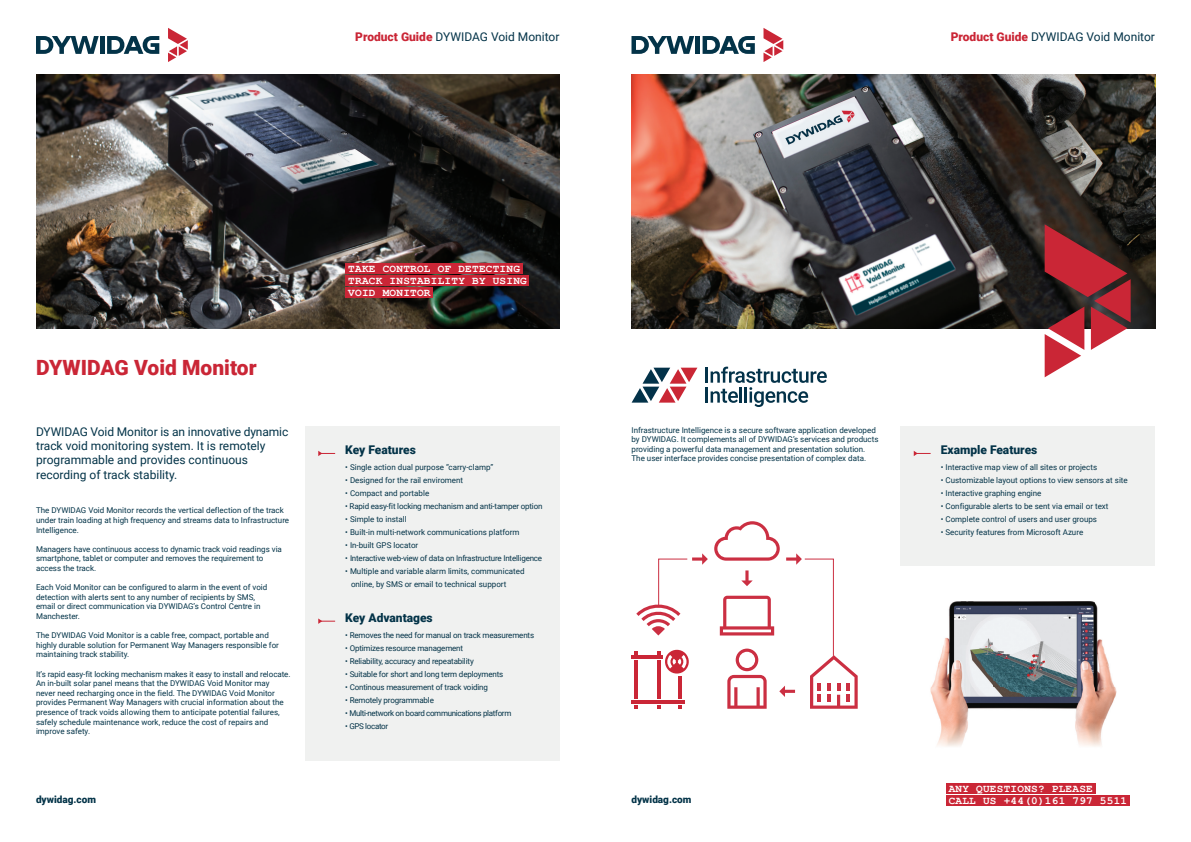
<style>
.page{position:relative;width:1191px;height:842px;background:#fff}
.page>*{position:absolute;margin:0;border:0;box-sizing:border-box;transform-origin:0 0}
.t1{font:900 21px "Roboto";color:#ca2636}
.t2{font:12px/14.4px "Roboto";color:#033348}
.t3{font:900 12px "Roboto";color:#033348}
.t4{font:700 11px/12px "Courier New";letter-spacing:.025em;color:#fff}
.t5{font:900 10px "Roboto";color:#033348}
.t6{font:8px/9.6px "Roboto";color:#033348}
.t7{font:8px "Roboto";letter-spacing:-.02em;color:#033348}
.t8{font:8px "Roboto";letter-spacing:-.025em;color:#033348}
.t9{font:8px "Roboto";letter-spacing:-.04em;color:#033348}
.s1{font-weight:900;color:#ca2636}
</style>
<div class="page">
<svg style="left:36px;top:36px;width:63px;height:18px"></svg>
<hr style="left:100px;top:36px;width:4px;height:18px;background:#033348">
<svg style="left:107px;top:36px;width:52px;height:18px"></svg>
<svg style="left:168px;top:28px;width:20px;height:34px"></svg>
<svg style="left:631px;top:36px;width:63px;height:18px"></svg>
<div style="left:695px;top:36px;width:5px;height:18px;background:#033348"></div>
<svg style="left:702px;top:36px;width:53px;height:18px"></svg>
<svg style="left:763px;top:28px;width:20px;height:34px"></svg>
<div style="left:305px;top:426px;width:254px;height:335px;background:#f0f1f0"></div>
<svg style="left:318px;top:451px;width:17px;height:5px"></svg>
<svg style="left:318px;top:618px;width:17px;height:6px"></svg>
<div style="left:900px;top:426px;width:255px;height:140px;background:#f0f1f0"></div>
<svg style="left:913px;top:451px;width:17px;height:5px"></svg>
<hr style="left:705px;top:368px;width:3px;height:15px;background:#033249">
<hr style="left:705px;top:388px;width:3px;height:15px;background:#033249">
<svg style="left:710px;top:367px;width:117px;height:40px"></svg>
<svg style="left:631px;top:368px;width:66px;height:35px"></svg>
<img style="left:36px;top:74px;width:523px;height:254px">
<img style="left:631px;top:74px;width:524px;height:254px">
<svg style="left:1044px;top:224px;width:86px;height:153px"></svg>
<img style="left:930px;top:601px;width:187px;height:146px">
<hr style="left:631px;top:656px;width:32px;height:3px;background:#ca2636">
<hr style="left:631px;top:700px;width:54px;height:3px;background:#ca2636">
<svg style="left:679px;top:705px;width:3px;height:4px"></svg>
<svg style="left:657px;top:705px;width:3px;height:4px"></svg>
<svg style="left:635px;top:705px;width:3px;height:4px"></svg>
<hr style="left:657px;top:661px;width:3px;height:38px;background:#ca2636">
<hr style="left:679px;top:676px;width:3px;height:23px;background:#ca2636">
<hr style="left:635px;top:661px;width:3px;height:38px;background:#ca2636">
<svg style="left:657px;top:649px;width:32px;height:26px"></svg>
<svg style="left:636px;top:553px;width:72px;height:82px"></svg>
<svg style="left:714px;top:521px;width:143px;height:188px"></svg>
<div style="left:945px;top:783px;width:150px;height:11px;background:#ca2636"></div>
<div style="left:945px;top:795px;width:184px;height:11px;background:#ca2636"></div>
<div style="left:345px;top:264px;width:177px;height:10px;background:#ca2636"></div>
<div style="left:345px;top:276px;width:184px;height:10px;background:#ca2636"></div>
<div style="left:345px;top:288px;width:88px;height:10px;background:#ca2636"></div>
<h2 class="t2" style="left:355px;top:29px;width:206px"><span class="s1">Product Guide</span> DYWIDAG Void Monitor</h2>
<h2 class="t2" style="left:950px;top:29px;width:206px"><span class="s1">Product Guide</span> DYWIDAG Void Monitor</h2>
<h1 class="t1" style="left:36px;top:353px;width:222px">DYWIDAG Void Monitor</h1>
<h2 class="t2" style="left:36px;top:424px;width:254px">DYWIDAG Void Monitor is an innovative dynamic track void monitoring system. It is remotely programmable and provides continuous recording of track stability.</h2>
<p class="t6" style="left:36px;top:505px;width:255px">The DYWIDAG Void Monitor records the vertical deflection of the track under train loading at high frequency and streams data to Infrastructure<br>Intelligence.</p>
<p class="t6" style="left:36px;top:544px;width:247px">Managers have continuous access to dynamic track void readings via smartphone, tablet or computer and removes the requirement to access the track.</p>
<p class="t6" style="left:36px;top:582px;width:233px">Each Void Monitor can be configured to alarm in the event of void detection with alerts sent to any number of recipients by SMS, email or direct communication via DYWIDAG’s Control Centre in Manchester.</p>
<p class="t6" style="left:36px;top:630px;width:244px">The DYWIDAG Void Monitor is a cable free, compact, portable and highly durable solution for Permanent Way Managers responsible for maintaining track stability.</p>
<p class="t6" style="left:36px;top:669px;width:256px">It’s rapid easy-fit locking mechanism makes it easy to install and relocate.<br>An in-built solar panel means that the DYWIDAG Void Monitor may never need recharging once in the field. The DYWIDAG Void Monitor provides Permanent Way Managers with crucial information about the presence of track voids allowing them to anticipate potential failures, safely schedule maintenance work, reduce the cost of repairs and improve safety.</p>
<h3 class="t4" style="left:348px;top:262px;width:180px">TAKE CONTROL OF DETECTING<br>TRACK INSTABILITY BY USING<br>VOID MONITOR</h3>
<h2 class="t3" style="left:345px;top:441px;width:72px">Key Features</h2>
<p class="t6" style="left:345px;top:462px;width:150px">• Single action dual purpose “carry-clamp”</p>
<p class="t6" style="left:345px;top:475px;width:119px">• Designed for the rail enviroment</p>
<p class="t6" style="left:345px;top:488px;width:85px">• Compact and portable</p>
<p class="t7" style="left:345px;top:500px;width:199px">• Rapid easy-fit locking mechanism and anti-tamper option</p>
<p class="t6" style="left:345px;top:514px;width:63px">• Simple to install</p>
<p class="t6" style="left:345px;top:527px;width:175px">• Built-in multi-network communications platform</p>
<p class="t6" style="left:345px;top:540px;width:74px">• In-built GPS locator</p>
<p class="t8" style="left:345px;top:552px;width:198px">• Interactive web-view of data on Infrastructure Intelligence</p>
<p class="t6" style="left:351px;top:564px;width:175px;line-height:13px;text-indent:-6px">• Multiple and variable alarm limits, communicated online, by SMS or email to technical support</p>
<h2 class="t3" style="left:345px;top:609px;width:89px">Key Advantages</h2>
<p class="t7" style="left:345px;top:629px;width:190px">• Removes the need for manual on track measurements</p>
<p class="t7" style="left:345px;top:642px;width:119px">• Optimizes resource management</p>
<p class="t7" style="left:345px;top:655px;width:130px">• Reliability, accuracy and repeatability</p>
<p class="t7" style="left:345px;top:668px;width:159px">• Suitable for short and long term deployments</p>
<p class="t7" style="left:345px;top:681px;width:144px">• Continous measurement of track voiding</p>
<p class="t7" style="left:345px;top:694px;width:90px">• Remotely programmable</p>
<p class="t9" style="left:345px;top:707px;width:167px">• Multi-network on board communications platform</p>
<p class="t9" style="left:345px;top:720px;width:44px">• GPS locator</p>
<p class="t6" style="left:631px;top:425px;width:248px">Infrastructure Intelligence is a secure software application developed by DYWIDAG. It complements all of DYWIDAG’s services and products providing a powerful data management and presentation solution.<br>The user interface provides concise presentation of complex data.</p>
<p class="t5" style="left:36px;top:792px;width:61px">dywidag.com</p>
<p class="t5" style="left:631px;top:792px;width:61px">dywidag.com</p>
<h2 class="t3" style="left:940px;top:441px;width:98px">Example Features</h2>
<p class="t6" style="left:940px;top:462px;width:158px">• Interactive map view of all sites or projects</p>
<p class="t6" style="left:940px;top:475px;width:188px">• Customizable layout options to view sensors at site</p>
<p class="t6" style="left:940px;top:488px;width:102px">• Interactive graphing engine</p>
<p class="t6" style="left:940px;top:501px;width:169px">• Configurable alerts to be sent via email or text</p>
<p class="t6" style="left:940px;top:514px;width:158px">• Complete control of users and user groups</p>
<p class="t6" style="left:940px;top:527px;width:144px">• Security features from Microsoft Azure</p>
<h3 class="t4" style="left:948px;top:782px;width:180px">ANY QUESTIONS? PLEASE<br>CALL US +44(0)161 797 5511</h3>
</div>
